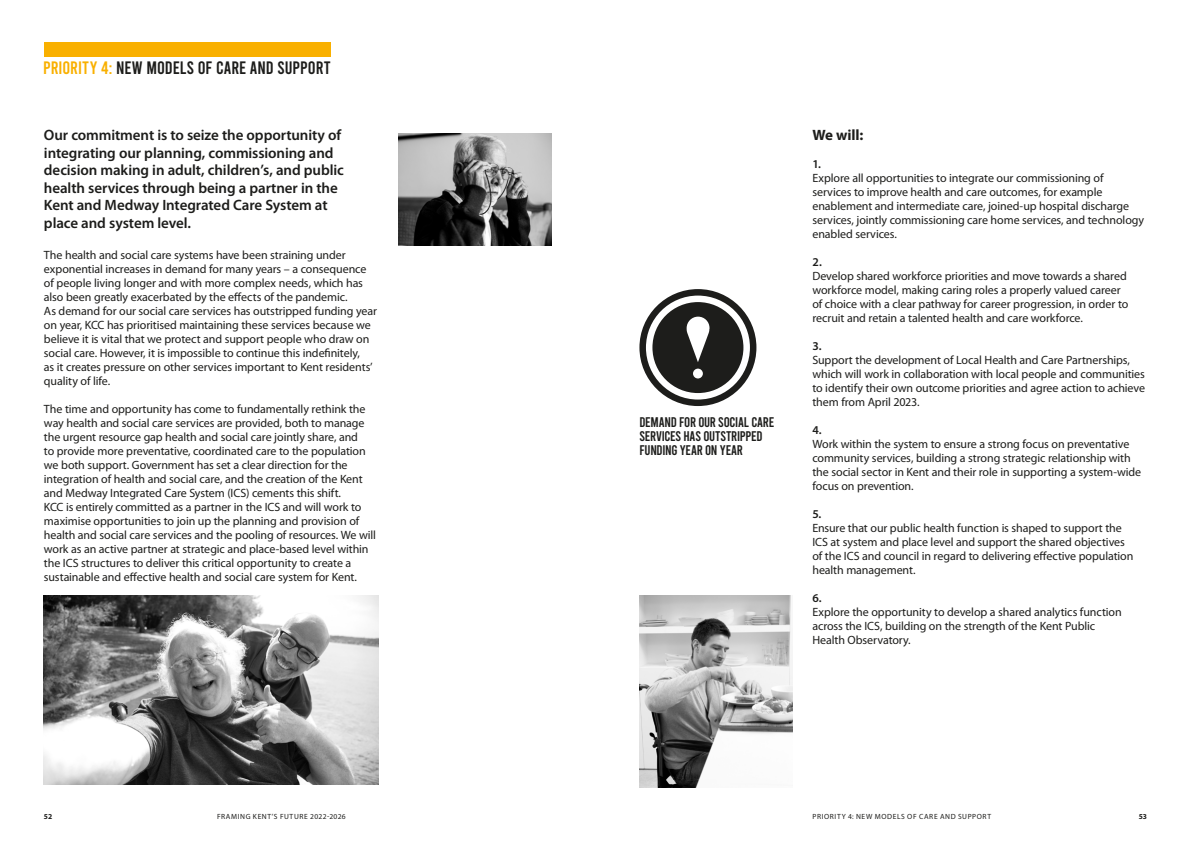
<style>
.page{position:relative;width:1191px;height:842px;background:#fff}
.page>*{position:absolute;margin:0;border:0;box-sizing:border-box;transform-origin:0 0}
.t1{font:18px "Bebas";letter-spacing:.005em;color:#1d1d1b}
.t2{font:18px "Bebas";color:#f9b000}
.t3{font:600 15px/17.5px "Myriad Pro";letter-spacing:-.01em;color:#1d1d1b}
.t4{font:700 15px "Myriad Pro";letter-spacing:-.005em;color:#1d1d1b}
.t5{font:14px/14px "Bebas";letter-spacing:-.015em;color:#1d1d1b}
.t6{font:12px/14px "Myriad Pro";letter-spacing:-.01em;color:#1d1d1b}
.t7{font:600 12px "Myriad Pro";color:#1d1d1b}
.t8{font:7.5px "Myriad Pro";letter-spacing:.085em;color:#1d1d1b}
.t9{font:700 7.5px "Myriad Pro";color:#1d1d1b}
.s1{color:#f9b000}
.s2{font-weight:600}
</style>
<div class="page">
<img style="left:398px;top:133px;width:153px;height:112px">
<img style="left:44px;top:595px;width:334px;height:189px">
<img style="left:639px;top:595px;width:153px;height:192px">
<div style="left:44px;top:42px;width:286px;height:14px;background:#f9b000"></div>
<svg style="left:639px;top:289px;width:117px;height:117px"></svg>
<p class="t2" style="left:43px;top:59px;width:8px">PRIORIT</p>
<p class="t1" style="left:90px;top:59px;width:135px"><span class="s1">Y 4:</span> NEW MODELS OF CARE</p>
<p class="t1" style="left:250px;top:59px;width:67px">AND SUPPORT</p>
<p class="t3" style="left:44px;top:126px;width:301px">Our commitment is to seize the opportunity of integrating our planning, commissioning and decision making in adult, children’s, and public health services through being a partner in the Kent and Medway Integrated Care System at place and system level.</p>
<p class="t6" style="left:44px;top:248px;width:334px">The health and social care systems have been straining under exponential increases in demand for many years – a consequence of people living longer and with more complex needs, which has also been greatly exacerbated by the effects of the pandemic.<br>As demand for our social care services has outstripped funding year on year, KCC has prioritised maintaining these services because we believe it is vital that we protect and support people who draw on social care. However, it is impossible to continue this indefinitely,<br>as it creates pressure on other services important to Kent residents’ quality of life.</p>
<p class="t6" style="left:44px;top:402px;width:334px">The time and opportunity has come to fundamentally rethink the way health and social care services are provided, both to manage the urgent resource gap health and social care jointly share, and<br>to provide more preventative, coordinated care to the population we both support. Government has set a clear direction for the integration of health and social care, and the creation of the Kent and Medway Integrated Care System (ICS) cements this shift.<br>KCC is entirely committed as a partner in the ICS and will work to maximise opportunities to join up the planning and provision of health and social care services and the pooling of resources. We will work as an active partner at strategic and place-based level within the ICS structures to deliver this critical opportunity to create a sustainable and effective health and social care system for Kent.</p>
<p class="t5" style="left:639px;top:415px;width:125px;text-indent:31px">D FOROUR SOCIAL CARE<br>SERVICES HAS OUTSTRIPPED<br>FUNDING YEAR ON YEAR</p>
<p class="t5" style="left:639px;top:415px;width:13px">DEMAN</p>
<p class="t4" style="left:812px;top:125px;width:53px">We will:</p>
<p class="t7" style="left:812px;top:156px;width:10px">1.</p>
<p class="t6" style="left:812px;top:171px;width:333px">Explore all opportunities to integrate our commissioning of services to improve health and care outcomes, for example enablement and intermediate care, joined-up hospital discharge services, jointly commissioning care home services, and technology enabled services.</p>
<p class="t7" style="left:812px;top:254px;width:11px">2.</p>
<p class="t6" style="left:812px;top:269px;width:317px">Develop shared workforce priorities and move towards a shared workforce model, making caring roles a properly valued career of choice with a clear pathway for career progression, in order to recruit and retain a talented health and care workforce.</p>
<p class="t7" style="left:812px;top:338px;width:11px">3.</p>
<p class="t6" style="left:812px;top:353px;width:334px">Support the development of Local Health and Care Partnerships, which will work in collaboration with local people and communities to identify their own outcome priorities and agree action to achieve them from April 2023.</p>
<p class="t7" style="left:812px;top:422px;width:11px">4.</p>
<p class="t6" style="left:812px;top:437px;width:330px">Work within the system to ensure a strong focus on preventative community services, building a strong strategic relationship with the social sector in Kent and their role in supporting a system-wide focus on prevention.</p>
<p class="t7" style="left:812px;top:506px;width:11px">5.</p>
<p class="t6" style="left:812px;top:521px;width:322px">Ensure that our public health function is shaped to support the ICS at system and place level and support the shared objectives of the ICS and council in regard to delivering effective population health management.</p>
<p class="t6" style="left:812px;top:591px;width:311px"><span class="s2">6.<br></span>Explore the opportunity to develop a shared analytics function across the ICS, building on the strength of the Kent Public Health Observatory.</p>
<p class="t9" style="left:44px;top:812px;width:10px">52</p>
<p class="t8" style="left:217px;top:812px;width:130px">FRAMING KENT’S FUTURE 2022-2026</p>
<p class="t8" style="left:812px;top:812px;width:180px">PRIORITY 4: NEW MODELS OF CARE AND SUPPORT</p>
<p class="t9" style="left:1138px;top:812px;width:10px">53</p>
</div>
